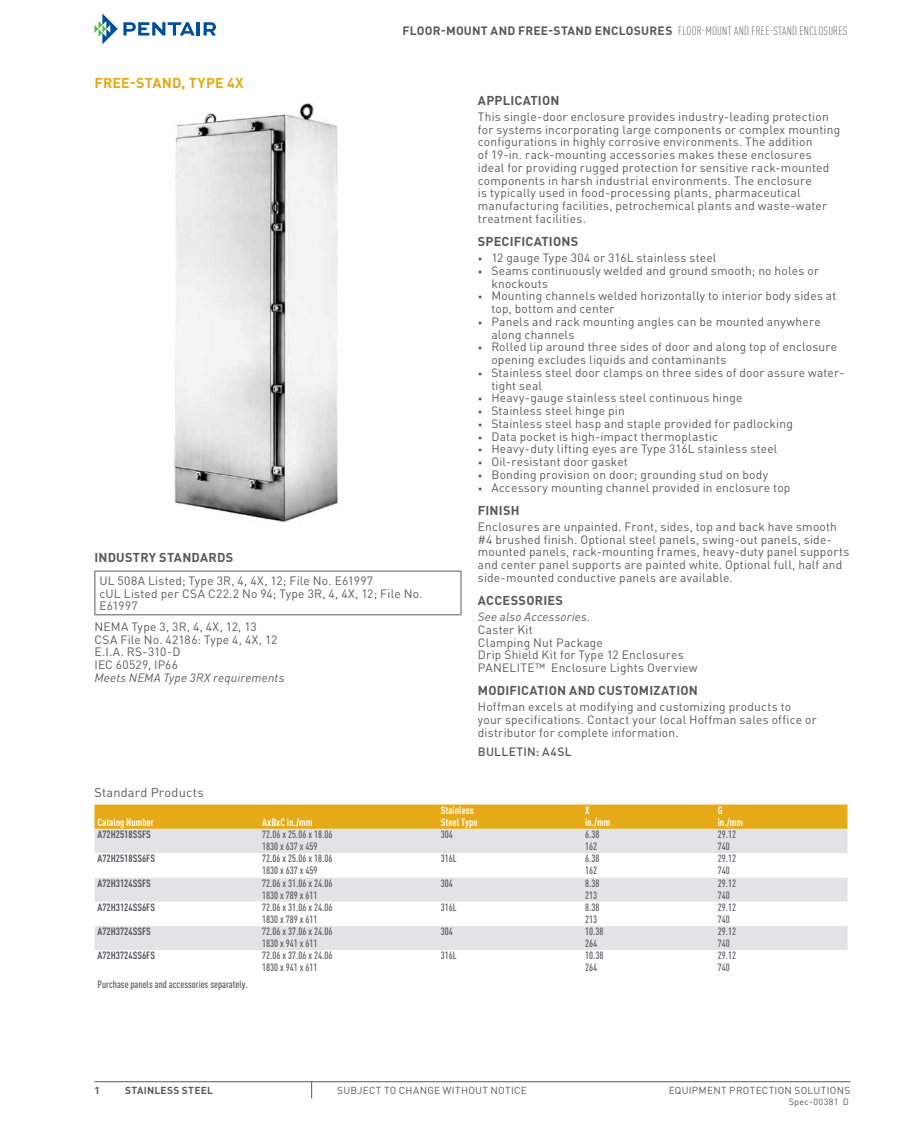
<style>
.page{position:relative;width:918px;height:1134px;background:#fff}
.page>*{position:absolute;margin:0;border:0;box-sizing:border-box;transform-origin:0 0}
.t1{font:700 14.25px "DIN Pro";letter-spacing:.01em;color:#e4aa17}
.t2{font:700 12.75px "DIN Pro";letter-spacing:.015em;color:#58595b}
.t3{font:12.75px "DIN Pro";letter-spacing:.015em;color:#58595b}
.t4{font:12px/12.8px "DIN Pro";letter-spacing:.015em;color:#58595b}
.t5{font:700 12px "DIN Pro";letter-spacing:.02em;color:#58595b}
.t6{font:italic 12px "DIN Pro";letter-spacing:.015em;color:#58595b}
.t7{font:500 12px "DIN Pro";letter-spacing:.025em;color:#58595b}
.t8{font:500 condensed 10.5px/12px "DIN Pro";color:#58595b}
.t9{font:700 condensed 10.5px "DIN Pro";color:#58595b}
.t10{font:700 condensed 10.5px/12px "DIN Pro";color:#fff}
.t11{font:10.2px "DIN Pro";letter-spacing:.025em;color:#58595b}
.t12{font:700 10.2px "DIN Pro";letter-spacing:.03em;color:#58595b}
.t13{font:9px "DIN Pro";letter-spacing:.03em;color:#58595b}
.s1{font-weight:300;font-stretch:condensed}
.s2{font-size:9px}
</style>
<div class="page">
<svg style="left:95px;top:14px;width:100px;height:30px"></svg>
<hr style="left:197px;top:22px;width:3px;height:14px;background:#004f9a">
<svg style="left:204px;top:22px;width:12px;height:14px"></svg>
<hr style="left:94px;top:1081px;width:756px;height:1px;background:#58595b">
<svg style="left:311px;top:1082px;width:1px;height:16px"></svg>
<img style="left:174px;top:103px;width:164px;height:420px">
<hr style="left:94px;top:571px;width:367px;height:1px;background:#58595b">
<hr style="left:94px;top:614px;width:367px;height:1px;background:#58595b">
<hr style="left:94px;top:572px;width:1px;height:42px;background:#58595b">
<hr style="left:461px;top:572px;width:1px;height:42px;background:#58595b">
<div style="left:94px;top:805px;width:754px;height:24px;background:#e4aa17"></div>
<div style="left:94px;top:829px;width:754px;height:24px;background:#e2e3e4"></div>
<svg style="left:94px;top:878px;width:754px;height:72px;fill:#e2e3e4"></svg>
<p class="t1" style="left:94px;top:71px;width:151px">FREE-STAND, TYPE 4X</p>
<p class="t5" style="left:402px;top:21px;width:446px">FLOOR-MOUNT AND FREE-STAND ENCLOSURES <span class="s1">FLOOR-MOUNT AND FREE-STAND ENCLOSURES</span></p>
<p class="t2" style="left:94px;top:546px;width:9px">INDU</p>
<p class="t2" style="left:125px;top:546px;width:17px">STRY</p>
<p class="t2" style="left:159px;top:546px;width:18px">STANDARD</p>
<p class="t2" style="left:226px;top:546px;width:9px">S</p>
<p class="t4" style="left:99px;top:573px;width:325px">UL 508A Listed; Type 3R, 4, 4X, 12; File No. E61997<br>cUL Listed per CSA C22.2 No 94; Type 3R, 4, 4X, 12; File No.<br>E61997</p>
<p class="t4" style="left:94px;top:619px;width:184px">NEMA Type 3, 3R, 4, 4X, 12, 13<br>CSA File No. 42186: Type 4, 4X, 12<br>E.I.A. RS-310-D<br>IEC 60529, IP66</p>
<p class="t6" style="left:94px;top:668px;width:191px">Meets NEMA Type 3RX requirements</p>
<p class="t2" style="left:478px;top:90px;width:9px">APPLICATION</p>
<p class="t4" style="left:478px;top:109px;width:364px">This single-door enclosure provides industry-leading protection for systems incorporating large components or complex mounting configurations in highly corrosive environments. The addition<br>of 19-in. rack-mounting accessories makes these enclosures ideal for providing rugged protection for sensitive rack-mounted components in harsh industrial environments. The enclosure<br>is typically used in food-processing plants, pharmaceutical manufacturing facilities, petrochemical plants and waste-water treatment facilities.</p>
<p class="t2" style="left:478px;top:231px;width:16px">SPECI</p>
<p class="t2" style="left:514px;top:231px;width:16px">FICATION</p>
<p class="t2" style="left:571px;top:231px;width:9px">S</p>
<p class="t4" style="left:478px;top:250px;width:240px"><span class="s2">•</span> 12 gauge Type 304 or 316L stainless steel</p>
<p class="t4" style="left:491px;top:263px;width:329px;text-indent:-14px"><span class="s2">•</span> Seams continuously welded and ground smooth; no holes or knockouts</p>
<p class="t4" style="left:491px;top:289px;width:346px;text-indent:-14px"><span class="s2">•</span> Mounting channels welded horizontally to interior body sides at top, bottom and center</p>
<p class="t4" style="left:491px;top:314px;width:331px;text-indent:-14px"><span class="s2">•</span> Panels and rack mounting angles can be mounted anywhere along channels</p>
<p class="t4" style="left:491px;top:340px;width:347px;text-indent:-14px"><span class="s2">•</span> Rolled lip around three sides of door and along top of enclosure opening excludes liquids and contaminants</p>
<p class="t4" style="left:491px;top:365px;width:355px;text-indent:-14px"><span class="s2">•</span> Stainless steel door clamps on three sides of door assure water&shy;tight seal</p>
<p class="t4" style="left:478px;top:391px;width:266px"><span class="s2">•</span> Heavy-gauge stainless steel continuous hinge</p>
<p class="t4" style="left:478px;top:403px;width:148px"><span class="s2">•</span> Stainless steel hinge pin</p>
<p class="t4" style="left:478px;top:416px;width:317px"><span class="s2">•</span> Stainless steel hasp and staple provided for padlocking</p>
<p class="t4" style="left:478px;top:429px;width:242px"><span class="s2">•</span> Data pocket is high-impact thermoplastic</p>
<p class="t4" style="left:478px;top:442px;width:301px"><span class="s2">•</span> Heavy-duty lifting eyes are Type 316L stainless steel</p>
<p class="t4" style="left:478px;top:454px;width:151px"><span class="s2">•</span> Oil-resistant door gasket</p>
<p class="t4" style="left:478px;top:467px;width:292px"><span class="s2">•</span> Bonding provision on door; grounding stud on body</p>
<p class="t4" style="left:478px;top:480px;width:314px"><span class="s2">•</span> Accessory mounting channel provided in enclosure top</p>
<p class="t2" style="left:478px;top:500px;width:43px">FINISH</p>
<p class="t4" style="left:478px;top:519px;width:373px">Enclosures are unpainted. Front, sides, top and back have smooth #4 brushed finish. Optional steel panels, swing-out panels, side&shy;mounted panels, rack-mounting frames, heavy-duty panel supports and center panel supports are painted white. Optional full, half and side-mounted conductive panels are available.</p>
<p class="t2" style="left:478px;top:590px;width:9px">ACCE</p>
<p class="t2" style="left:511px;top:590px;width:24px">SSORIE</p>
<p class="t2" style="left:556px;top:590px;width:9px">S</p>
<p class="t6" style="left:478px;top:608px;width:114px">See also Accessories.</p>
<p class="t4" style="left:478px;top:622px;width:221px">Caster Kit<br>Clamping Nut Package<br>Drip Shield Kit for Type 12 Enclosures<br>PANELITE™ Enclosure Lights Overview</p>
<p class="t2" style="left:478px;top:680px;width:47px">MODIFICATION</p>
<p class="t2" style="left:569px;top:680px;width:10px">AND</p>
<p class="t2" style="left:598px;top:680px;width:71px">CUSTO MIZATION</p>
<p class="t4" style="left:478px;top:700px;width:340px">Hoffman excels at modifying and customizing products to your specifications. Contact your local Hoffman sales office or distributor for complete information.</p>
<p class="t7" style="left:478px;top:742px;width:94px">BULLETIN: A4SL</p>
<p class="t3" style="left:94px;top:782px;width:111px">Standard Products</p>
<p class="t10" style="left:98px;top:815px;width:58px">Catalog Number</p>
<p class="t10" style="left:262px;top:815px;width:52px">AxBxC in./mm</p>
<p class="t10" style="left:441px;top:803px;width:38px">Stainless<br>Steel Type</p>
<p class="t10" style="left:585px;top:803px;width:27px">X in./mm</p>
<p class="t10" style="left:718px;top:803px;width:27px">G in./mm</p>
<p class="t9" style="left:98px;top:826px;width:55px">A72H2518SSFS</p>
<p class="t8" style="left:262px;top:827px;width:72px">72.06 x 25.06 x 18.06<br>1830 x 637 x 459</p>
<p class="t8" style="left:441px;top:827px;width:14px">304</p>
<p class="t8" style="left:585px;top:827px;width:16px">6.38<br>162</p>
<p class="t8" style="left:718px;top:827px;width:20px">29.12<br>740</p>
<p class="t9" style="left:98px;top:851px;width:59px">A72H2518SS6FS</p>
<p class="t8" style="left:262px;top:852px;width:72px">72.06 x 25.06 x 18.06<br>1830 x 637 x 459</p>
<p class="t8" style="left:441px;top:852px;width:17px">316L</p>
<p class="t8" style="left:585px;top:852px;width:16px">6.38<br>162</p>
<p class="t8" style="left:718px;top:852px;width:20px">29.12<br>740</p>
<p class="t9" style="left:98px;top:875px;width:55px">A72H3124SSFS</p>
<p class="t8" style="left:262px;top:876px;width:72px">72.06 x 31.06 x 24.06<br>1830 x 789 x 611</p>
<p class="t8" style="left:441px;top:876px;width:14px">304</p>
<p class="t8" style="left:585px;top:876px;width:16px">8.38<br>213</p>
<p class="t8" style="left:718px;top:876px;width:20px">29.12<br>740</p>
<p class="t9" style="left:98px;top:899px;width:59px">A72H3124SS6FS</p>
<p class="t8" style="left:262px;top:900px;width:72px">72.06 x 31.06 x 24.06<br>1830 x 789 x 611</p>
<p class="t8" style="left:441px;top:900px;width:17px">316L</p>
<p class="t8" style="left:585px;top:900px;width:16px">8.38<br>213</p>
<p class="t8" style="left:718px;top:900px;width:20px">29.12<br>740</p>
<p class="t9" style="left:98px;top:923px;width:55px">A72H3724SSFS</p>
<p class="t8" style="left:262px;top:925px;width:72px">72.06 x 37.06 x 24.06<br>1830 x 941 x 611</p>
<p class="t8" style="left:441px;top:925px;width:14px">304</p>
<p class="t8" style="left:585px;top:925px;width:20px">10.38<br>264</p>
<p class="t8" style="left:718px;top:925px;width:20px">29.12<br>740</p>
<p class="t9" style="left:98px;top:948px;width:59px">A72H3724SS6FS</p>
<p class="t8" style="left:262px;top:949px;width:72px">72.06 x 37.06 x 24.06<br>1830 x 941 x 611</p>
<p class="t8" style="left:441px;top:949px;width:17px">316L</p>
<p class="t8" style="left:585px;top:949px;width:20px">10.38<br>264</p>
<p class="t8" style="left:718px;top:949px;width:20px">29.12<br>740</p>
<p class="t8" style="left:98px;top:977px;width:152px">Purchase panels and accessories separately.</p>
<p class="t12" style="left:95px;top:1081px;width:7px">1</p>
<p class="t12" style="left:125px;top:1081px;width:89px">STAINLESS STEEL</p>
<p class="t11" style="left:337px;top:1082px;width:191px">SUBJECT TO CHANGE WITHOUT NOTICE</p>
<p class="t11" style="left:669px;top:1082px;width:183px">EQUIPMENT PROTECTION SOLUTIONS</p>
<p class="t13" style="left:789px;top:1095px;width:62px">Spec-00381 D</p>
</div>
